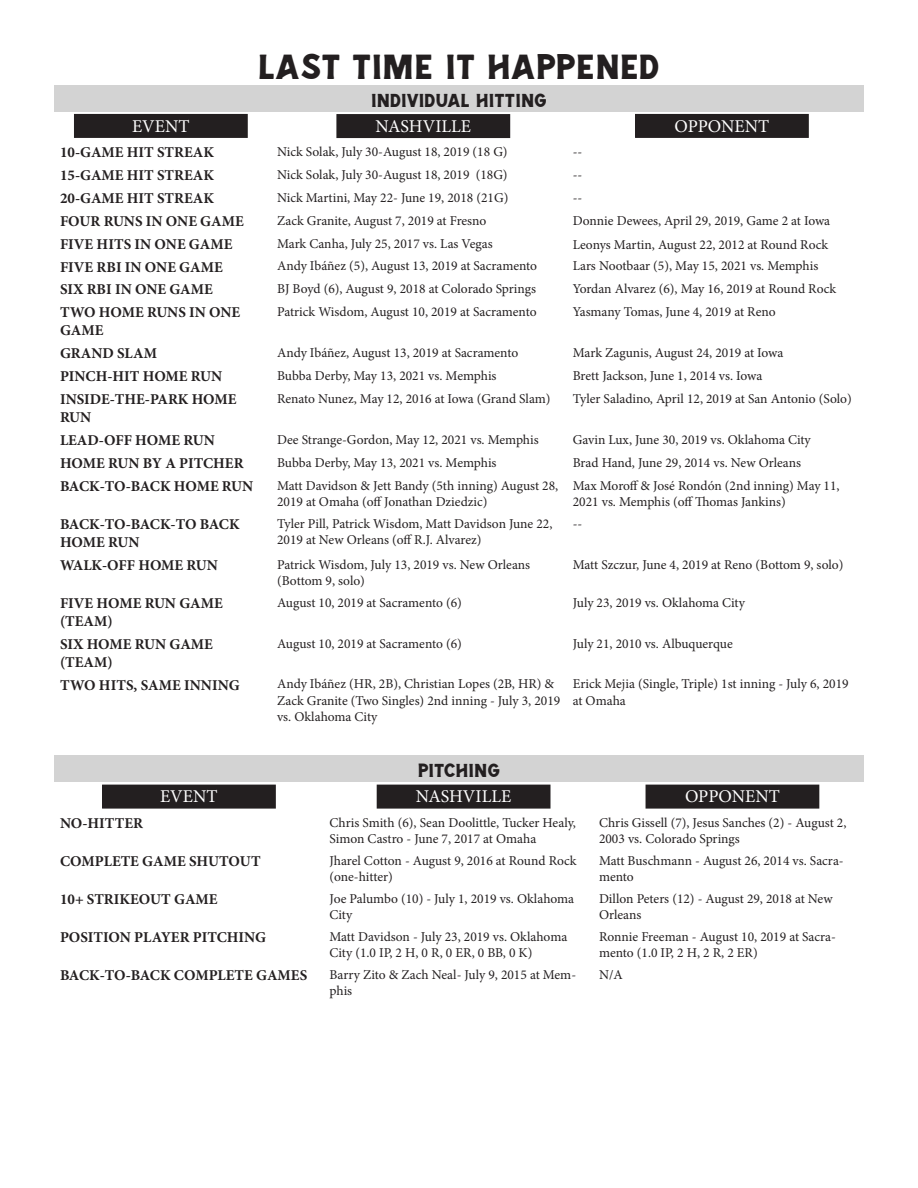
<style>
.page{position:relative;width:918px;height:1188px;background:#fff}
.page>*{position:absolute;margin:0;border:0;box-sizing:border-box;transform-origin:0 0}
.t1{font:39px "NASH";color:#231f20}
.t2{font:21px "NASH";color:#231f20}
.t3{font:18px "Minion Pro";color:#fff}
.t4{font:700 15px/18px "Minion Pro";color:#231f20}
.t5{font:700 15px/18px "Minion Pro";letter-spacing:-.02em;color:#231f20}
.t6{font:13.5px/16.2px "Minion Pro";color:#231f20}
</style>
<div class="page">
<div style="left:54px;top:85px;width:810px;height:27px;background:#d3d3d3"></div>
<div style="left:337px;top:115px;width:172px;height:22px;background:#231f20"></div>
<div style="left:336px;top:114px;width:174px;height:24px;border:2px solid #231f20"></div>
<div style="left:75px;top:115px;width:172px;height:22px;background:#231f20"></div>
<div style="left:74px;top:114px;width:174px;height:24px;border:2px solid #231f20"></div>
<div style="left:636px;top:115px;width:172px;height:22px;background:#231f20"></div>
<div style="left:635px;top:114px;width:174px;height:24px;border:2px solid #231f20"></div>
<div style="left:54px;top:756px;width:810px;height:26px;background:#d3d3d3"></div>
<div style="left:377px;top:785px;width:173px;height:23px;background:#231f20"></div>
<div style="left:377px;top:785px;width:173px;height:24px;border:2px solid #231f20"></div>
<div style="left:103px;top:785px;width:172px;height:23px;background:#231f20"></div>
<div style="left:102px;top:785px;width:174px;height:24px;border:2px solid #231f20"></div>
<div style="left:646px;top:785px;width:173px;height:23px;background:#231f20"></div>
<div style="left:646px;top:785px;width:173px;height:24px;border:2px solid #231f20"></div>
<p class="t1" style="left:258px;top:48px;width:339px">LAST TIME IT HAPPENED</p>
<p class="t2" style="left:371px;top:90px;width:11px">INDIVIDUAL</p>
<p class="t2" style="left:476px;top:90px;width:23px">HITTIN</p>
<p class="t2" style="left:534px;top:90px;width:15px">G</p>
<p class="t3" style="left:132px;top:114px;width:59px">EVENT</p>
<p class="t3" style="left:376px;top:114px;width:97px">NASHVILLE</p>
<p class="t3" style="left:675px;top:114px;width:96px">OPPONENT</p>
<p class="t4" style="left:60px;top:143px;width:155px">10-GAME HIT STREAK</p>
<p class="t6" style="left:277px;top:144px;width:232px">Nick Solak, July 30-August 18, 2019 (18 G)</p>
<p class="t6" style="left:573px;top:144px;width:11px">--</p>
<p class="t4" style="left:60px;top:166px;width:155px">15-GAME HIT STREAK</p>
<p class="t6" style="left:277px;top:166px;width:232px">Nick Solak, July 30-August 18, 2019 (18G)</p>
<p class="t6" style="left:573px;top:166px;width:11px">--</p>
<p class="t4" style="left:60px;top:189px;width:155px">20-GAME HIT STREAK</p>
<p class="t6" style="left:277px;top:189px;width:233px">Nick Martini, May 22- June 19, 2018 (21G)</p>
<p class="t6" style="left:573px;top:189px;width:11px">--</p>
<p class="t4" style="left:60px;top:212px;width:185px">FOUR RUNS IN ONE GAME</p>
<p class="t6" style="left:277px;top:212px;width:211px">Zack Granite, August 7, 2019 at Fresno</p>
<p class="t6" style="left:573px;top:212px;width:259px">Donnie Dewees, April 29, 2019, Game 2 at Iowa</p>
<p class="t4" style="left:60px;top:235px;width:174px">FIVE HITS IN ONE GAME</p>
<p class="t6" style="left:277px;top:235px;width:217px">Mark Canha, July 25, 2017 vs. Las Vegas</p>
<p class="t6" style="left:573px;top:237px;width:257px">Leonys Martin, August 22, 2012 at Round Rock</p>
<p class="t4" style="left:60px;top:258px;width:164px">FIVE RBI IN ONE GAME</p>
<p class="t6" style="left:277px;top:258px;width:262px">Andy Ibáñez (5), August 13, 2019 at Sacramento</p>
<p class="t6" style="left:573px;top:258px;width:247px">Lars Nootbaar (5), May 15, 2021 vs. Memphis</p>
<p class="t4" style="left:60px;top:280px;width:154px">SIX RBI IN ONE GAME</p>
<p class="t6" style="left:277px;top:281px;width:260px">BJ Boyd (6), August 9, 2018 at Colorado Springs</p>
<p class="t6" style="left:573px;top:281px;width:265px">Yordan Alvarez (6), May 16, 2019 at Round Rock</p>
<p class="t4" style="left:60px;top:303px;width:182px">TWO HOME RUNS IN ONE<br>GAME</p>
<p class="t6" style="left:277px;top:304px;width:261px">Patrick Wisdom, August 10, 2019 at Sacramento</p>
<p class="t6" style="left:573px;top:304px;width:204px">Yasmany Tomas, June 4, 2019 at Reno</p>
<p class="t4" style="left:60px;top:344px;width:99px">GRAND SLAM</p>
<p class="t6" style="left:277px;top:345px;width:243px">Andy Ibáñez, August 13, 2019 at Sacramento</p>
<p class="t6" style="left:573px;top:345px;width:212px">Mark Zagunis, August 24, 2019 at Iowa</p>
<p class="t4" style="left:60px;top:367px;width:164px">PINCH-HIT HOME RUN</p>
<p class="t6" style="left:277px;top:368px;width:221px">Bubba Derby, May 13, 2021 vs. Memphis</p>
<p class="t6" style="left:573px;top:368px;width:191px">Brett Jackson, June 1, 2014 vs. Iowa</p>
<p class="t4" style="left:60px;top:390px;width:178px">INSIDE-THE-PARK HOME<br>RUN</p>
<p class="t6" style="left:277px;top:391px;width:275px">Renato Nunez, May 12, 2016 at Iowa (Grand Slam)</p>
<p class="t6" style="left:573px;top:391px;width:281px">Tyler Saladino, April 12, 2019 at San Antonio (Solo)</p>
<p class="t4" style="left:60px;top:431px;width:156px">LEAD-OFF HOME RUN</p>
<p class="t6" style="left:277px;top:432px;width:263px">Dee Strange-Gordon, May 12, 2021 vs. Memphis</p>
<p class="t6" style="left:573px;top:432px;width:240px">Gavin Lux, June 30, 2019 vs. Oklahoma City</p>
<p class="t4" style="left:60px;top:454px;width:185px">HOME RUN BY A PITCHER</p>
<p class="t6" style="left:277px;top:454px;width:221px">Bubba Derby, May 13, 2021 vs. Memphis</p>
<p class="t6" style="left:573px;top:454px;width:230px">Brad Hand, June 29, 2014 vs. New Orleans</p>
<p class="t5" style="left:60px;top:477px;width:195px">BACK-TO-BACK HOME RUN</p>
<p class="t6" style="left:277px;top:477px;width:283px">Matt Davidson &amp; Jett Bandy (5th inning) August 28,<br>2019 at Omaha (off Jonathan Dziedzic)</p>
<p class="t6" style="left:573px;top:477px;width:268px">Max Moroff &amp; José Rondón (2nd inning) May 11,<br>2021 vs. Memphis (off Thomas Jankins)</p>
<p class="t5" style="left:60px;top:515px;width:181px">BACK-TO-BACK-TO BACK<br>HOME RUN</p>
<p class="t6" style="left:277px;top:515px;width:277px">Tyler Pill, Patrick Wisdom, Matt Davidson June 22,<br>2019 at New Orleans (off R.J. Alvarez)</p>
<p class="t6" style="left:573px;top:515px;width:11px">--</p>
<p class="t4" style="left:60px;top:556px;width:159px">WALK-OFF HOME RUN</p>
<p class="t6" style="left:277px;top:556px;width:254px">Patrick Wisdom, July 13, 2019 vs. New Orleans (Bottom 9, solo)</p>
<p class="t6" style="left:573px;top:556px;width:272px">Matt Szczur, June 4, 2019 at Reno (Bottom 9, solo)</p>
<p class="t4" style="left:60px;top:594px;width:164px">FIVE HOME RUN GAME (TEAM)</p>
<p class="t6" style="left:277px;top:594px;width:186px">August 10, 2019 at Sacramento (6)</p>
<p class="t6" style="left:573px;top:594px;width:174px">July 23, 2019 vs. Oklahoma City</p>
<p class="t4" style="left:60px;top:635px;width:154px">SIX HOME RUN GAME (TEAM)</p>
<p class="t6" style="left:277px;top:635px;width:186px">August 10, 2019 at Sacramento (6)</p>
<p class="t6" style="left:573px;top:635px;width:162px">July 21, 2010 vs. Albuquerque</p>
<p class="t4" style="left:60px;top:676px;width:181px">TWO HITS, SAME INNING</p>
<p class="t6" style="left:277px;top:676px;width:285px">Andy Ibáñez (HR, 2B), Christian Lopes (2B, HR) &amp;<br>Zack Granite (Two Singles) 2nd inning - July 3, 2019 vs. Oklahoma City</p>
<p class="t6" style="left:573px;top:676px;width:277px">Erick Mejia (Single, Triple) 1st inning - July 6, 2019 at Omaha</p>
<p class="t2" style="left:418px;top:760px;width:84px">PITCHING</p>
<p class="t3" style="left:160px;top:784px;width:59px">EVENT</p>
<p class="t3" style="left:416px;top:784px;width:97px">NASHVILLE</p>
<p class="t3" style="left:685px;top:784px;width:96px">OPPONENT</p>
<p class="t4" style="left:60px;top:814px;width:85px">NO-HITTER</p>
<p class="t6" style="left:330px;top:815px;width:248px">Chris Smith (6), Sean Doolittle, Tucker Healy,<br>Simon Castro - June 7, 2017 at Omaha</p>
<p class="t6" style="left:599px;top:815px;width:249px">Chris Gissell (7), Jesus Sanches (2) - August 2,<br>2003 vs. Colorado Springs</p>
<p class="t4" style="left:60px;top:852px;width:202px">COMPLETE GAME SHUTOUT</p>
<p class="t6" style="left:330px;top:853px;width:248px">Jharel Cotton - August 9, 2016 at Round Rock (one-hitter)</p>
<p class="t6" style="left:599px;top:853px;width:246px">Matt Buschmann - August 26, 2014 vs. Sacra&shy;mento</p>
<p class="t4" style="left:60px;top:890px;width:159px">10+ STRIKEOUT GAME</p>
<p class="t6" style="left:330px;top:891px;width:246px">Joe Palumbo (10) - July 1, 2019 vs. Oklahoma<br>City</p>
<p class="t6" style="left:599px;top:891px;width:235px">Dillon Peters (12) - August 29, 2018 at New<br>Orleans</p>
<p class="t4" style="left:60px;top:928px;width:208px">POSITION PLAYER PITCHING</p>
<p class="t6" style="left:330px;top:929px;width:239px">Matt Davidson - July 23, 2019 vs. Oklahoma<br>City (1.0 IP, 2 H, 0 R, 0 ER, 0 BB, 0 K)</p>
<p class="t6" style="left:599px;top:929px;width:238px">Ronnie Freeman - August 10, 2019 at Sacra&shy;mento (1.0 IP, 2 H, 2 R, 2 ER)</p>
<p class="t4" style="left:60px;top:966px;width:249px">BACK-TO-BACK COMPLETE GAMES</p>
<p class="t6" style="left:330px;top:967px;width:248px">Barry Zito &amp; Zach Neal- July 9, 2015 at Mem&shy;phis</p>
<p class="t6" style="left:599px;top:967px;width:25px">N/A</p>
</div>
